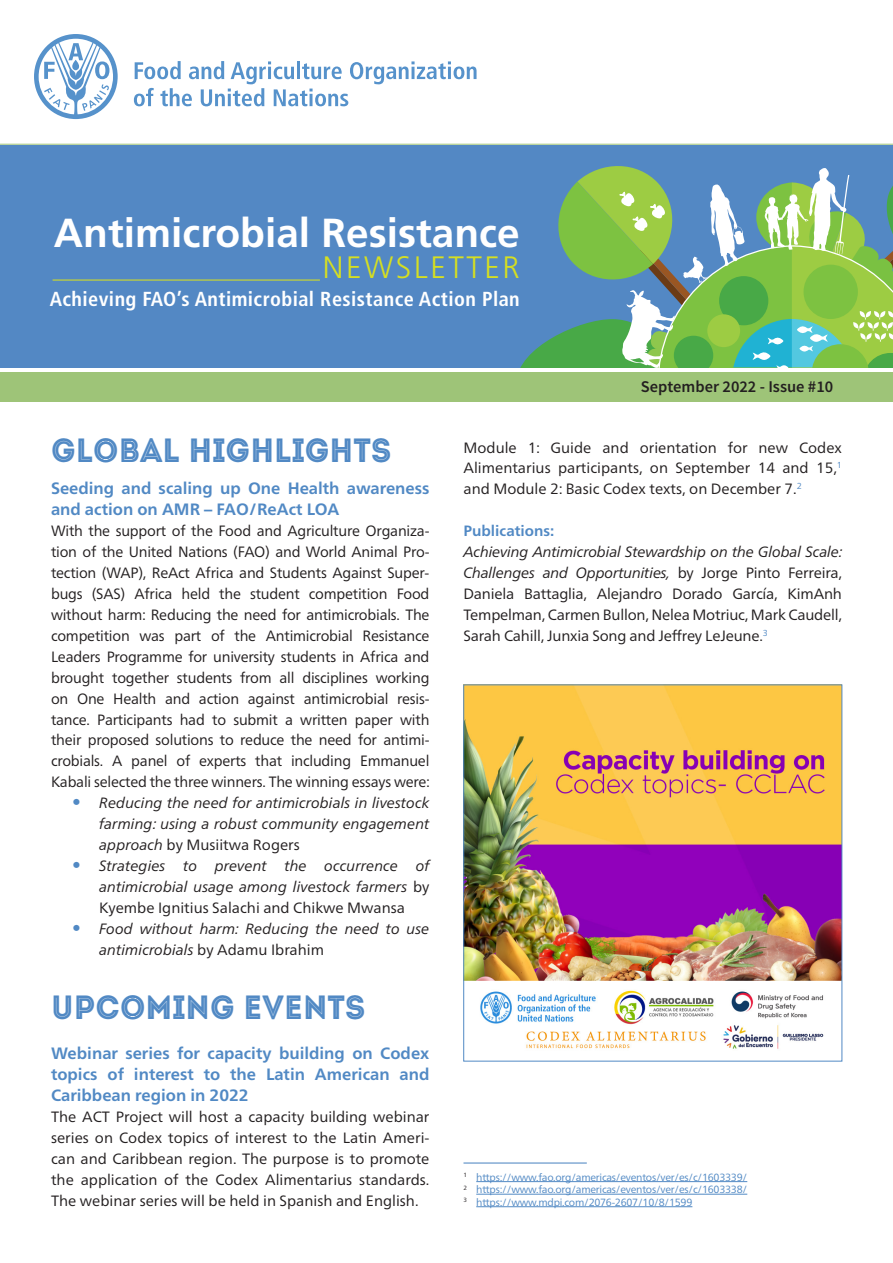
<style>
.page{position:relative;width:893px;height:1263px;background:#fff}
.page>*{position:absolute;margin:0;border:0;box-sizing:border-box;transform-origin:0 0}
.t1{font:700 40.5px "Frutiger LT Std";color:#fff}
.t2{font:33.6px "Intro Inline";color:#5189c4;scale:.93 1}
.t3{font:300 30.9px "Frutiger LT Std";letter-spacing:.085em;color:#d6df21}
.t4{font:700 condensed 20.25px "Frutiger LT Std";letter-spacing:.02em;color:#fff}
.t5{font:700 16.5px/21px "Frutiger Neue LTCYR";color:#5189c4}
.t6{font:600 16.5px "Source Sans Pro";color:#231f20}
.t7{font:15px/20.9px "Frutiger Neue LTCYR";letter-spacing:-.015em;color:#231f20;text-align:justify}
.t8{font:italic 15px/20.9px "Frutiger Neue LTCYR";color:#231f20;text-align:justify}
.t9{font:700 15px "Frutiger Neue LTCYR";color:#5189c4}
.t10{font:10.5px/12.6px "Frutiger Neue LTCYR";letter-spacing:-.025em;color:#5189c4;text-align:justify}
.s1{font-size:18px;color:#5189c4}
.s2{font-style:normal}
.s3{font-style:italic}
</style>
<div class="page">
<div style="left:0;top:372px;width:893px;height:29px;background:#9ec478"></div>
<hr style="left:0;top:144px;width:893px;height:1px;background:#9ec478">
<svg style="left:134px;top:61px;width:343px;height:45px"></svg>
<svg style="left:34px;top:34px;width:84px;height:85px"></svg>
<div style="left:0;top:145px;width:893px;height:222px;background:#5388c4"></div>
<svg style="left:521px;top:166px;width:372px;height:201px"></svg>
<hr style="left:53px;top:279px;width:267px;height:2px;background:#d6df21">
<img style="left:465px;top:687px;width:375px;height:362px">
<hr style="left:463px;top:1162px;width:124px;height:1px;background:#5189c4">
<hr style="left:476px;top:1181px;width:271px;height:1px;background:#5189c4">
<hr style="left:476px;top:1194px;width:271px;height:1px;background:#5189c4">
<hr style="left:476px;top:1206px;width:216px;height:1px;background:#5189c4">
<h1 class="t1" style="left:54px;top:209px;width:467px">Antimicrobial Resistance</h1>
<h3 class="t3" style="left:323px;top:250px;width:198px">NEWSLETTER</h3>
<h3 class="t4" style="left:50px;top:287px;width:472px">Achieving FAO’s Antimicrobial Resistance Action Plan</h3>
<p class="t6" style="left:641px;top:376px;width:194px">September 2022 - Issue #10</p>
<h2 class="t2" style="left:51px;top:430px;width:367px">GLOBAL HIGHLIGHTS</h2>
<p class="t5" style="left:51px;top:478px;width:380px">Seeding and scaling up One Health awareness and action on AMR – FAO/ReAct LOA</p>
<p class="t7" style="left:51px;top:520px;width:381px">With the support of the Food and Agriculture Organiza&shy;tion of the United Nations (FAO) and World Animal Pro&shy;tection (WAP), ReAct Africa and Students Against Super&shy;bugs (SAS) Africa held the student competition Food without harm: Reducing the need for antimicrobials. The competition was part of the Antimicrobial Resistance Leaders Programme for university students in Africa and brought together students from all disciplines working on One Health and action against antimicrobial resis&shy;tance. Participants had to submit a written paper with their proposed solutions to reduce the need for antimi&shy;crobials. A panel of experts that including Emmanuel Kabali selected the three winners. The winning essays were:</p>
<p class="t8" style="left:99px;top:792px;width:332px;text-indent:-27px"><span class="s1">•</span> Reducing the need for antimicrobials in livestock farming: using a robust community engagement approach <span class="s2">by Musiitwa Rogers</span></p>
<p class="t8" style="left:99px;top:855px;width:332px;text-indent:-27px"><span class="s1">•</span> Strategies to prevent the occurrence of antimicrobial usage among livestock farmers <span class="s2">by Kyembe Ignitius Salachi and Chikwe Mwansa</span></p>
<p class="t8" style="left:99px;top:918px;width:332px;text-indent:-27px"><span class="s1">•</span> Food without harm: Reducing the need to use antimicrobials <span class="s2">by Adamu Ibrahim</span></p>
<h2 class="t2" style="left:51px;top:987px;width:340px">UPCOMING EVENTS</h2>
<p class="t5" style="left:51px;top:1043px;width:380px;text-align:justify">Webinar series for capacity building on Codex topics of interest to the Latin American and Caribbean region in 2022</p>
<p class="t7" style="left:51px;top:1106px;width:380px">The ACT Project will host a capacity building webinar series on Codex topics of interest to the Latin Ameri&shy;can and Caribbean region. The purpose is to promote the application of the Codex Alimentarius standards.<br>The webinar series will be held in Spanish and English.</p>
<p class="t7" style="left:463px;top:437px;width:380px">Module 1: Guide and orientation for new Codex Alimentarius participants, on September 14 and 15,<sup>1 </sup>and Module 2: Basic Codex texts, on December 7.<sup>2</sup></p>
<p class="t9" style="left:463px;top:522px;width:92px">Publications:</p>
<p class="t7" style="left:463px;top:541px;width:381px"><span class="s3">Achieving Antimicrobial Stewardship on the Global Scale:<br>Challenges and Opportunities,</span> by Jorge Pinto Ferreira, Daniela Battaglia, Alejandro Dorado García, KimAnh Tempelman, Carmen Bullon, Nelea Motriuc, Mark Caudell, Sarah Cahill, Junxia Song and Jeffrey LeJeune.<sup>3</sup></p>
<p class="t10" style="left:463px;top:1170px;width:285px"><sup>1</sup> https://www.fao.org/americas/eventos/ver/es/c/1603339/ <sup>2</sup> https://www.fao.org/americas/eventos/ver/es/c/1603338/ <sup>3</sup> https://www.mdpi.com/2076-2607/10/8/1599</p>
</div>
